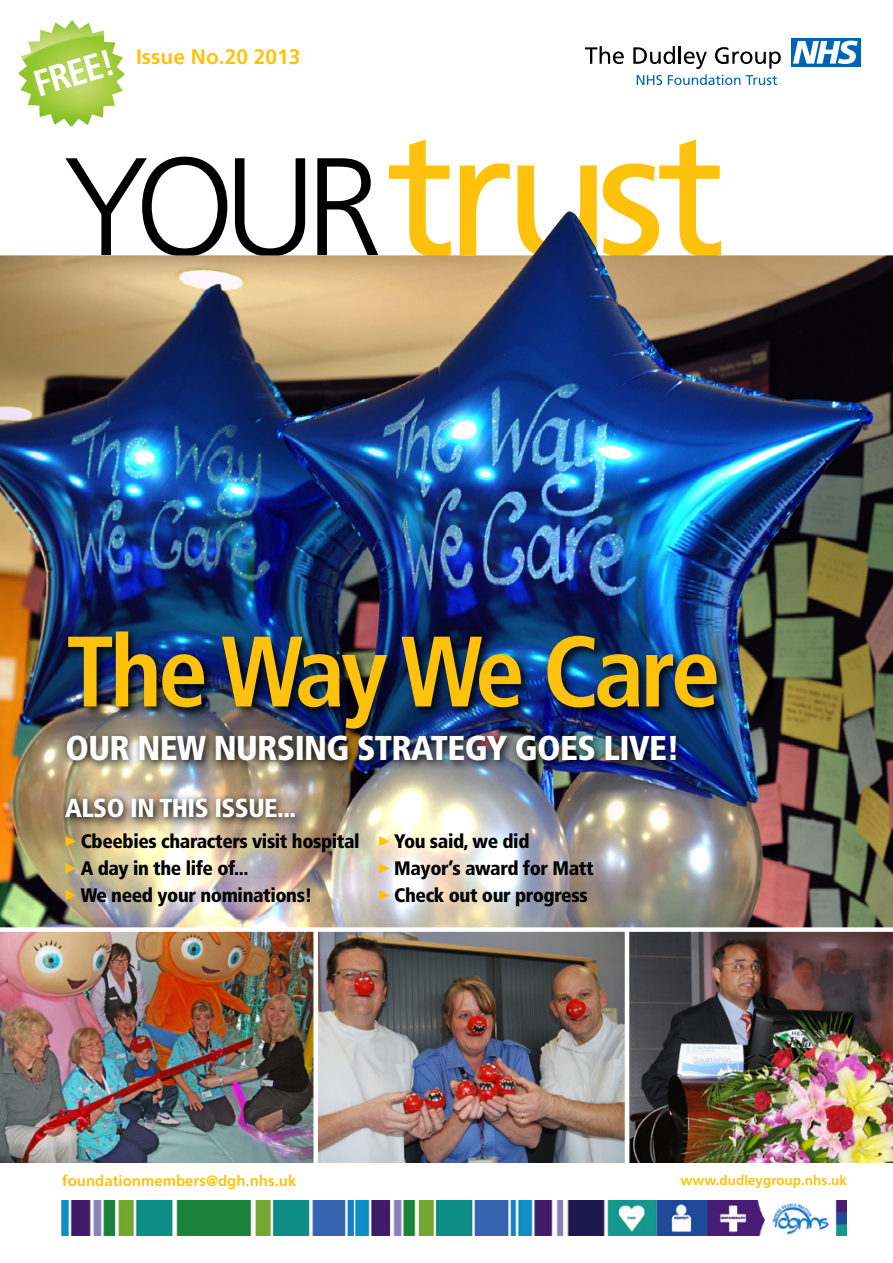
<style>
.page{position:relative;width:893px;height:1263px;background:#fff}
.page>*{position:absolute;margin:0;border:0;box-sizing:border-box;transform-origin:0 0}
.t1{font:175.65px "Frutiger LT";letter-spacing:-.06em;color:#ffc20c}
.t2{font:700 condensed 99.9px "Frutiger LT";letter-spacing:-.04em;color:#ffc20c}
.t3{font:700 condensed 36.9px "Frutiger LT";color:#fff}
.t4{font:900 condensed 34.5px "Frutiger LT";letter-spacing:-.02em;color:#fff}
.t5{font:900 condensed 25.95px "Frutiger LT";letter-spacing:-.02em;color:#fff}
.t6{font:700 21px "Frutiger LT";color:#ffc20c}
.t7{font:900 condensed 19.5px/27px "Frutiger LT";letter-spacing:-.02em;color:#000}
.t8{font:700 15px "Frutiger LT";color:#ffc20c}
.t9{font:700 13.5px "Frutiger LT";color:#ffc20c}
.s1{font-weight:300;font-size:138.75px;color:#000}
.s2{font-family:"Linobats";font-weight:400;font-stretch:normal;font-size:13.35px;color:#ffc20c}
</style>
<div class="page">
<img style="left:0;top:211px;width:893px;height:716px">
<img style="left:0;top:932px;width:313px;height:230px">
<img style="left:318px;top:932px;width:307px;height:230px">
<img style="left:629px;top:932px;width:264px;height:230px">
<svg style="left:585px;top:46px;width:39px;height:18px"></svg>
<div style="left:791px;top:38px;width:69px;height:28px;background:#0064b5"></div>
<svg style="left:793px;top:41px;width:65px;height:23px"></svg>
<svg style="left:633px;top:46px;width:148px;height:39px"></svg>
<img style="left:62px;top:1200px;width:784px;height:35px">
<div style="left:65px;top:627px;width:664px;height:114px;background:#000;opacity:.82"></div>
<div style="left:61px;top:729px;width:625px;height:42px;background:#000;opacity:.88"></div>
<img style="left:60px;top:792px;width:245px;height:36px">
<img style="left:19px;top:20px;width:105px;height:106px">
<h3 class="t3" style="left:29px;top:64px;width:84px;rotate:-17deg">FREE!</h3>
<p class="t6" style="left:136px;top:45px;width:166px">Issue No.20 2013</p>
<h1 class="t1" style="left:64px;top:91px;width:664px"><span class="s1">YOUR</span>trust</h1>
<h2 class="t2" style="left:66px;top:612px;width:656px">The Way We Care</h2>
<h3 class="t4" style="left:65px;top:727px;width:616px">OUR NEW NURSING STRATEGY GOES LIVE!</h3>
<h3 class="t5" style="left:65px;top:792px;width:233px">ALSO IN THIS ISSUE...</h3>
<p class="t7" style="left:64px;top:828px;width:467px"><span class="s2">q</span> Cbeebies characters visit hospital <span class="s2">q</span> You said, we did <span class="s2">q</span> A day in the life of...</p>
<p class="t7" style="left:378px;top:855px;width:217px"><span class="s2">q</span> Mayor’s award for Matt</p>
<p class="t7" style="left:64px;top:882px;width:250px"><span class="s2">q</span> We need your nominations!</p>
<p class="t7" style="left:378px;top:882px;width:211px"><span class="s2">q</span> Check out our progress</p>
<p class="t8" style="left:62px;top:1172px;width:236px">foundationmembers@dgh.nhs.uk</p>
<p class="t9" style="left:681px;top:1172px;width:168px">www.dudleygroup.nhs.uk</p>
</div>
